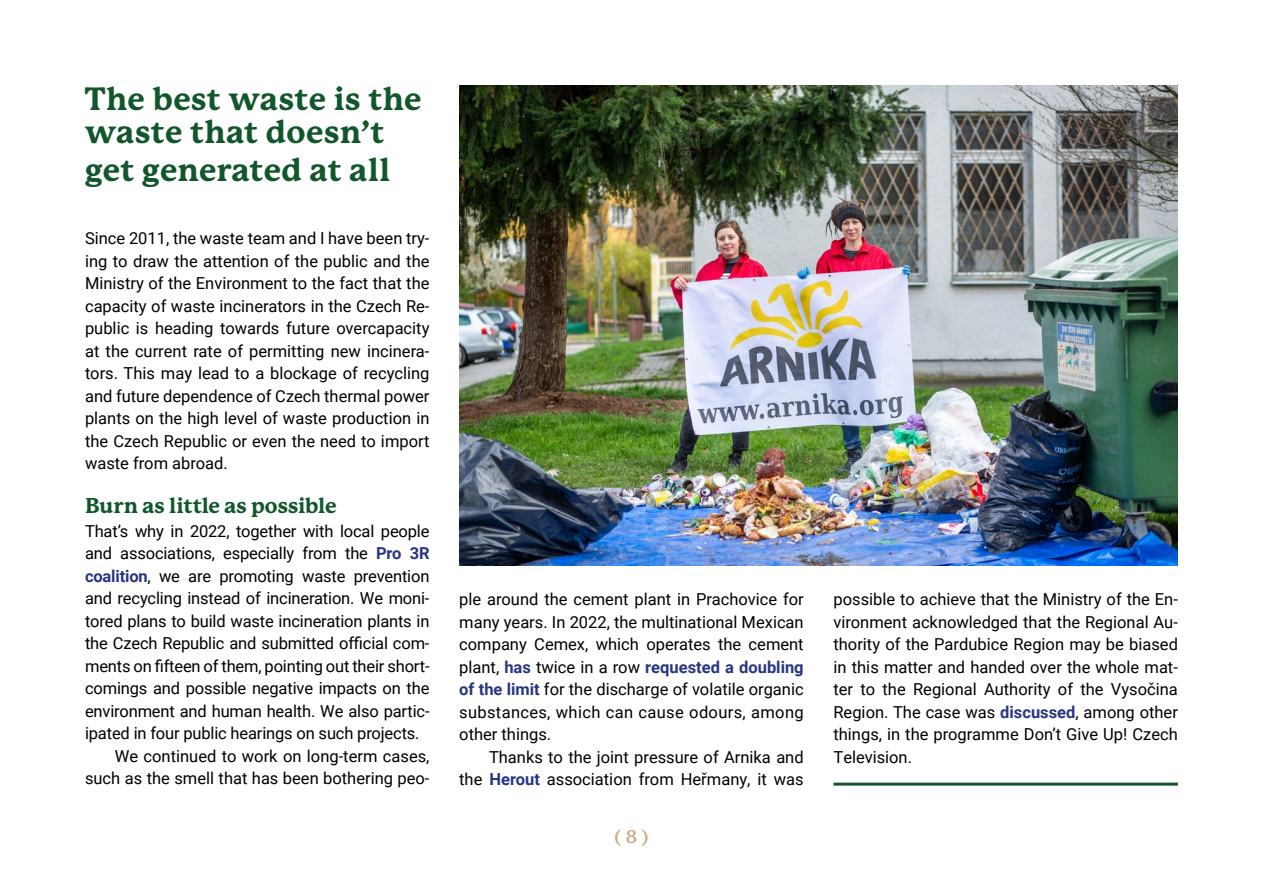
<style>
.page{position:relative;width:1263px;height:893px;background:#fff}
.page>*{position:absolute;margin:0;border:0;box-sizing:border-box;transform-origin:0 0}
.t1{font:800 31.5px/33px "P22 Mackinac Pro";letter-spacing:.01em;color:#12572b}
.t2{font:800 21px "P22 Mackinac Pro";letter-spacing:-.005em;color:#12572b}
.t3{font:700 18px "P22 Mackinac Pro";color:#ccad89}
.t4{font:16.5px/22.5px "Roboto";letter-spacing:-.01em;color:#000;text-align:justify}
.s1{font-weight:700;color:#283583}
</style>
<div class="page">
<img style="left:459px;top:85px;width:719px;height:481px">
<hr style="left:833px;top:783px;width:345px;height:3px;background:#12572b">
<h1 class="t1" style="left:85px;top:83px;width:338px">The best waste is the waste that doesn’t</h1>
<h1 class="t1" style="left:85px;top:154px;width:307px">get generated at all</h1>
<p class="t4" style="left:85px;top:227px;width:346px">Since 2011, the waste team and I have been try&shy;ing to draw the attention of the public and the Ministry of the Environment to the fact that the capacity of waste incinerators in the Czech Re&shy;public is heading towards future overcapacity at the current rate of permitting new incinera&shy;tors. This may lead to a blockage of recycling and future dependence of Czech thermal power plants on the high level of waste production in the Czech Republic or even the need to import waste from abroad.</p>
<p class="t2" style="left:85px;top:493px;width:253px">Burn as little as possible</p>
<p class="t4" style="left:85px;top:519px;width:346px">That’s why in 2022, together with local people</p>
<p class="t4" style="left:85px;top:542px;width:346px">and associations, especially from the <span class="s1">Pro 3R</span></p>
<p class="t4" style="left:85px;top:564px;width:346px"><span class="s1">coalition</span>, we are promoting waste prevention</p>
<p class="t4" style="left:85px;top:587px;width:346px">and recycling instead of incineration. We moni-</p>
<p class="t4" style="left:85px;top:609px;width:346px">tored plans to build waste incineration plants in</p>
<p class="t4" style="left:85px;top:632px;width:346px">the Czech Republic and submitted official com-</p>
<p class="t4" style="left:85px;top:654px;width:346px">ments on fifteen of them, pointing out their short-</p>
<p class="t4" style="left:85px;top:677px;width:346px">comings and possible negative impacts on the</p>
<p class="t4" style="left:85px;top:699px;width:346px">environment and human health. We also partic-</p>
<p class="t4" style="left:85px;top:722px;width:336px">ipated in four public hearings on such projects.</p>
<p class="t4" style="left:115px;top:744px;width:316px">We continued to work on long-term cases,</p>
<p class="t4" style="left:85px;top:767px;width:346px">such as the smell that has been bothering peo-</p>
<p class="t4" style="left:459px;top:587px;width:346px">ple around the cement plant in Prachovice for many years. In 2022, the multinational Mexican company Cemex, which operates the cement plant, <span class="s1">has</span> twice in a row <span class="s1">requested a doubling of the limit</span> for the discharge of volatile organic substances, which can cause odours, among other things.</p>
<p class="t4" style="left:459px;top:745px;width:346px;text-align:right">Thanks to the joint pressure of Arnika and<br>the <span class="s1">Herout</span> association from Heřmany, it was</p>
<p class="t3" style="left:615px;top:826px;width:35px">( 8 )</p>
<p class="t4" style="left:833px;top:588px;width:346px">possible to achieve that the Ministry of the En&shy;vironment acknowledged that the Regional Au&shy;thority of the Pardubice Region may be biased in this matter and handed over the whole mat&shy;ter to the Regional Authority of the Vysočina Region. The case was <span class="s1">discussed</span>, among other things, in the programme Don’t Give Up! Czech Television.</p>
</div>
